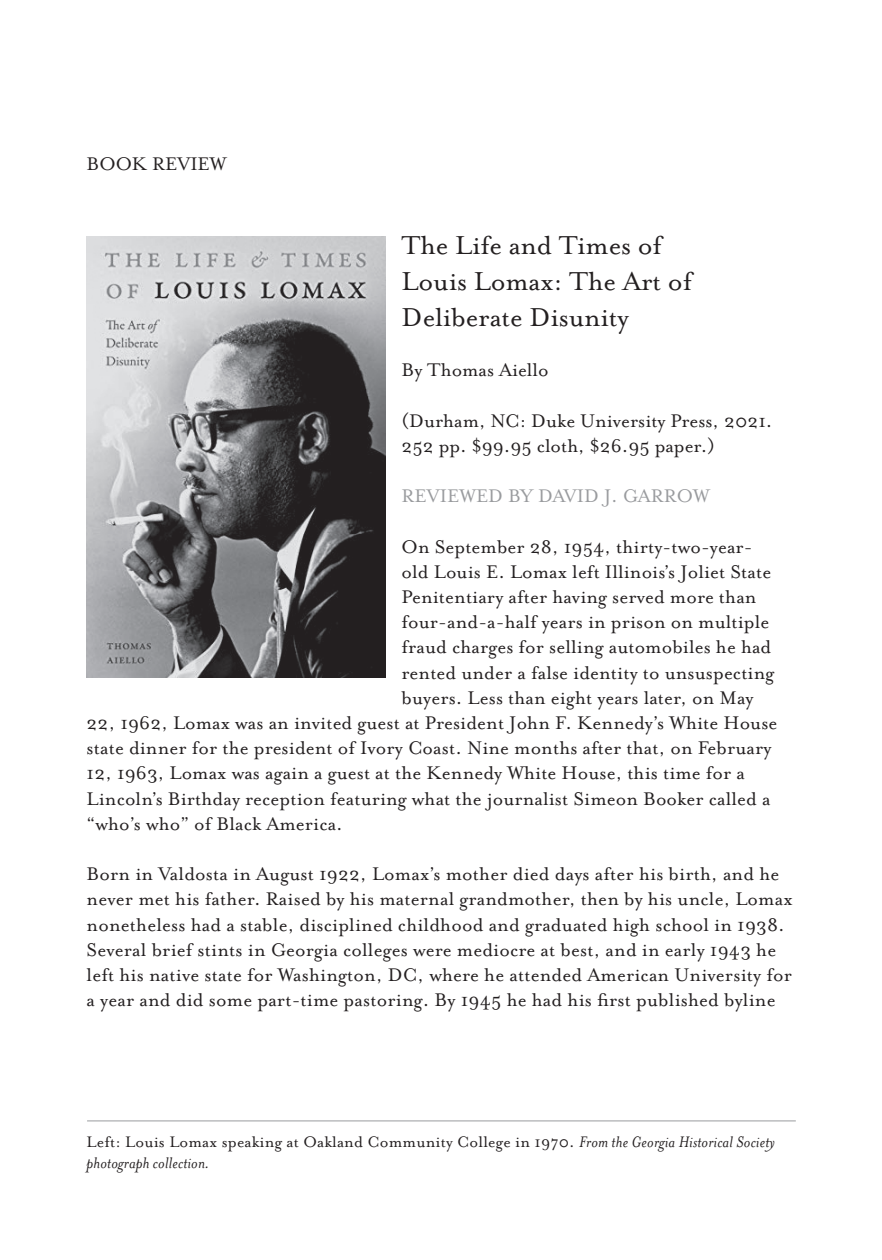
<style>
.page{position:relative;width:882px;height:1260px;background:#fff}
.page>*{position:absolute;margin:0;border:0;box-sizing:border-box;transform-origin:0 0}
.t1{font:29.75px/35.7px "Mrs Eaves Roman";letter-spacing:-.005em;color:#231f20}
.t2{font:21px/25.2px "Mrs Eaves Roman";letter-spacing:.005em;color:#231f20}
.t3{font:21px "Mrs Eaves Roman";color:#999b9e}
.t4{font:17.5px "Mrs Eaves Roman";letter-spacing:.01em;color:#231f20}
.t5{font:italic 17.5px "Mrs Eaves";letter-spacing:.01em;color:#231f20}
.s1{font-family:"Mrs Eaves";font-style:italic}
</style>
<div class="page">
<hr style="left:87px;top:1121px;width:709px;height:1px;background:#999b9e">
<img style="left:87px;top:236px;width:299px;height:441px">
<p class="t2" style="left:87px;top:152px;width:141px">BOOK REVIEW</p>
<h1 class="t1" style="left:402px;top:228px;width:292px">The Life and Times of<br>Louis Lomax: The Art of<br>Deliberate Disunity</h1>
<p class="t2" style="left:402px;top:358px;width:149px">By Thomas Aiello</p>
<p class="t2" style="left:402px;top:408px;width:372px">(Durham, NC: Duke University Press, 2021.<br>252 pp. $99.95 cloth, $26.95 paper.)</p>
<p class="t3" style="left:402px;top:485px;width:310px">REVIEWED BY DAVID J. GARROW</p>
<p class="t2" style="left:402px;top:534px;width:353px">On September 28, 1954, thirty-two-year-</p>
<p class="t2" style="left:402px;top:559px;width:371px">old Louis E. Lomax left Illinois’s Joliet State</p>
<p class="t2" style="left:402px;top:584px;width:356px">Penitentiary after having served more than</p>
<p class="t2" style="left:402px;top:610px;width:369px">four-and-a-half years in prison on multiple</p>
<p class="t2" style="left:402px;top:635px;width:371px">fraud charges for selling automobiles he had</p>
<p class="t2" style="left:402px;top:660px;width:374px">rented under a false identity to unsuspecting</p>
<p class="t2" style="left:402px;top:685px;width:354px">buyers. Less than eight years later, on May</p>
<p class="t2" style="left:87px;top:710px;width:692px">22, 1962, Lomax was an invited guest at President John F. Kennedy’s White House</p>
<p class="t2" style="left:87px;top:736px;width:686px">state dinner for the president of Ivory Coast. Nine months after that, on February</p>
<p class="t2" style="left:87px;top:761px;width:660px">12, 1963, Lomax was again a guest at the Kennedy White House, this time for a</p>
<p class="t2" style="left:87px;top:786px;width:685px">Lincoln’s Birthday reception featuring what the journalist Simeon Booker called a</p>
<p class="t2" style="left:87px;top:811px;width:258px">“who’s who” of Black America.</p>
<p class="t2" style="left:87px;top:862px;width:708px">Born in Valdosta in August 1922, Lomax’s mother died days after his birth, and he never met his father. Raised by his maternal grandmother, then by his uncle, Lomax nonetheless had a stable, disciplined childhood and graduated high school in 1938.<br>Several brief stints in Georgia colleges were mediocre at best, and in early 1943 he left his native state for Washington, DC, where he attended American University for a year and did some part-time pastoring. By 1945 he had his first published byline</p>
<p class="t4" style="left:87px;top:1133px;width:690px">Left: Louis Lomax speaking at Oakland Community College in 1970. <span class="s1">From the Georgia Historical Society</span></p>
<p class="t5" style="left:87px;top:1154px;width:125px">photograph collection.</p>
</div>
